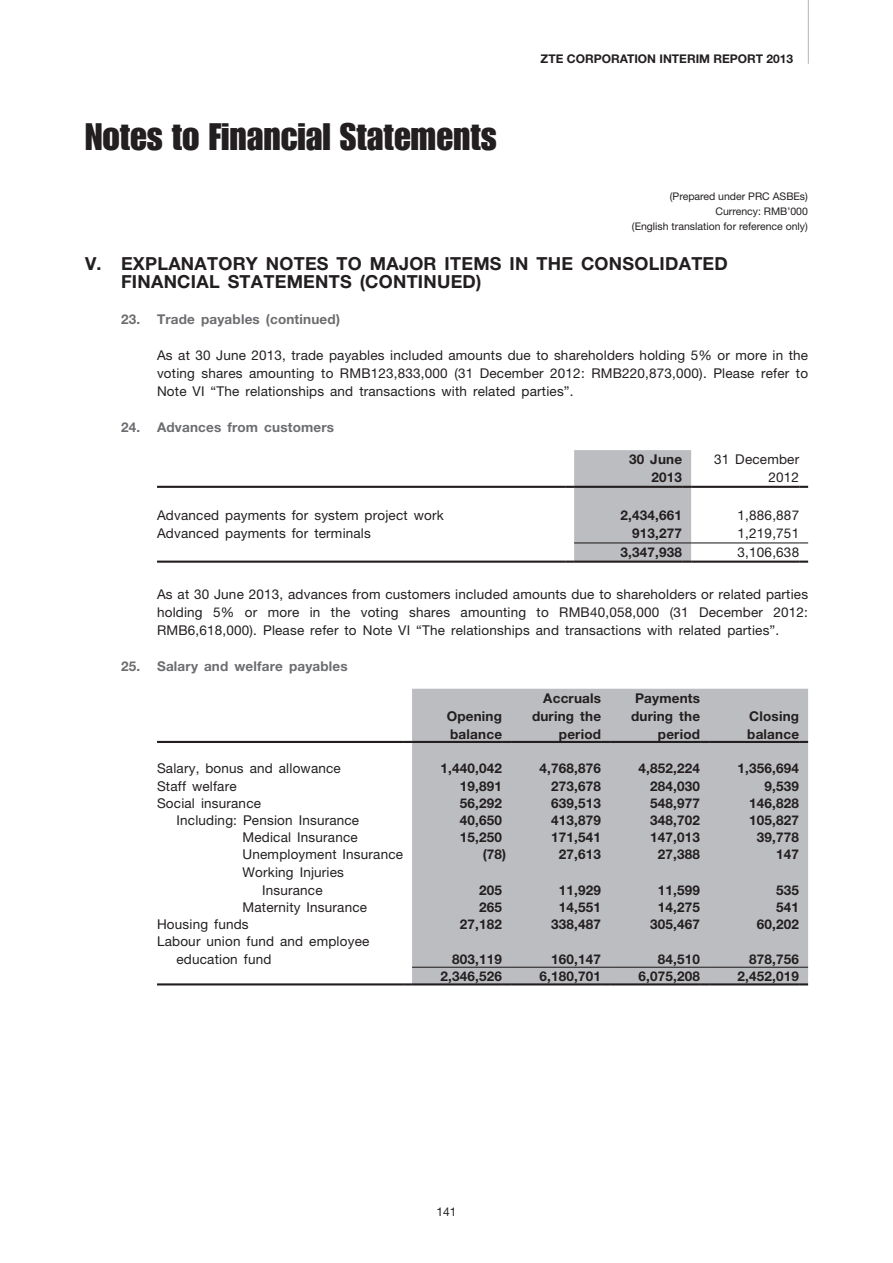
<style>
.page{position:relative;width:893px;height:1263px;background:#fff}
.page>*{position:absolute;margin:0;border:0;box-sizing:border-box;transform-origin:0 0}
.t1{font:37.5px "Impact LT Std";color:#231f20}
._03_H1{font:700 18px/18px "Helvetica Neue LT Std";letter-spacing:.015em;color:#231f20}
._13_____P4{font:13.5px/18px "Helvetica Neue LT Std";letter-spacing:.015em;color:#231f20;text-align:justify}
._31_table_tab_6pt{font:700 13.5px/18px "Helvetica Neue LT Std";letter-spacing:.015em;color:#231f20;text-align:right}
._15_Table_Stub{font:13.5px/18px "Helvetica Neue LT Std";letter-spacing:.015em;color:#231f20;text-align:center}
._04___H2{font:700 13.5px "Helvetica Neue LT Std";letter-spacing:.015em;color:#6c6d70}
._31_table_tab_6pt-2{font:13.5px/18px "Helvetica Neue LT Std";letter-spacing:.015em;color:#231f20;text-align:right}
.t2{font:700 12px "Helvetica Neue LT Std";color:#231f20}
.t3{font:12px "Helvetica Neue LT Std";color:#231f20}
.t4{font:10.5px/15px "Helvetica Neue LT Std";color:#231f20;text-align:right}
</style>
<div class="page">
<hr style="left:808px;top:0;width:1px;height:64px;background:#b2b3b7">
<hr style="left:157px;top:486px;width:408px;height:2px;background:#231f20">
<hr style="left:691px;top:486px;width:108px;height:2px;background:#231f20">
<svg style="left:799px;top:486px;width:9px;height:2px"></svg>
<hr style="left:157px;top:561px;width:408px;height:2px;background:#231f20">
<hr style="left:691px;top:561px;width:108px;height:2px;background:#231f20">
<svg style="left:799px;top:561px;width:9px;height:2px"></svg>
<svg style="left:565px;top:450px;width:126px;height:113px;background:#b9babd"></svg>
<hr style="left:691px;top:542px;width:108px;height:1px;background:#231f20">
<div style="left:412px;top:689px;width:396px;height:294px;background:#bcbdc0"></div>
<hr style="left:157px;top:741px;width:246px;height:2px;background:#231f20">
<svg style="left:403px;top:741px;width:9px;height:2px"></svg>
<hr style="left:412px;top:741px;width:90px;height:2px;background:#231f20">
<svg style="left:502px;top:741px;width:9px;height:2px"></svg>
<hr style="left:511px;top:741px;width:90px;height:2px;background:#231f20">
<svg style="left:601px;top:741px;width:9px;height:2px"></svg>
<hr style="left:610px;top:741px;width:90px;height:2px;background:#231f20">
<svg style="left:700px;top:741px;width:9px;height:2px"></svg>
<hr style="left:709px;top:741px;width:90px;height:2px;background:#231f20">
<svg style="left:799px;top:741px;width:9px;height:2px"></svg>
<hr style="left:157px;top:983px;width:246px;height:2px;background:#231f20">
<svg style="left:403px;top:983px;width:9px;height:2px"></svg>
<hr style="left:412px;top:983px;width:90px;height:2px;background:#231f20">
<svg style="left:502px;top:983px;width:9px;height:2px"></svg>
<hr style="left:511px;top:983px;width:90px;height:2px;background:#231f20">
<svg style="left:601px;top:983px;width:9px;height:2px"></svg>
<hr style="left:610px;top:983px;width:90px;height:2px;background:#231f20">
<svg style="left:700px;top:983px;width:9px;height:2px"></svg>
<hr style="left:709px;top:983px;width:90px;height:2px;background:#231f20">
<svg style="left:799px;top:983px;width:9px;height:2px"></svg>
<hr style="left:412px;top:967px;width:90px;height:1px;background:#231f20">
<hr style="left:511px;top:967px;width:90px;height:1px;background:#231f20">
<hr style="left:610px;top:967px;width:90px;height:1px;background:#231f20">
<hr style="left:709px;top:967px;width:90px;height:1px;background:#231f20">
<h1 class="t1" style="left:85px;top:115px;width:413px">Notes to Financial Statements</h1>
<p class="t2" style="left:541px;top:51px;width:254px">ZTE CORPORATION INTERIM REPORT 2013</p>
<p class="t4" style="left:632px;top:189px;width:177px">(Prepared under PRC ASBEs)<br>Currency: RMB’000<br>(English translation for reference only)</p>
<p class="_03_H1" style="left:121px;top:254px;width:608px;text-indent:-36px">V. EXPLANATORY NOTES TO MAJOR ITEMS IN THE CONSOLIDATED<br>FINANCIAL STATEMENTS (CONTINUED)</p>
<p class="_04___H2" style="left:121px;top:311px;width:220px">23. Trade payables (continued)</p>
<p class="_13_____P4" style="left:157px;top:346px;width:653px">As at 30 June 2013, trade payables included amounts due to shareholders holding 5% or more in the voting shares amounting to RMB123,833,000 (31 December 2012: RMB220,873,000). Please refer to Note VI “The relationships and transactions with related parties”.</p>
<p class="_04___H2" style="left:121px;top:419px;width:215px">24. Advances from customers</p>
<p class="_31_table_tab_6pt" style="left:629px;top:450px;width:55px">30 June<br>2013</p>
<p class="_31_table_tab_6pt-2" style="left:714px;top:450px;width:87px">31 December<br>2012</p>
<p class="_15_Table_Stub" style="left:157px;top:506px;width:288px">Advanced payments for system project work</p>
<p class="_31_table_tab_6pt" style="left:621px;top:506px;width:63px">2,434,661</p>
<p class="_31_table_tab_6pt-2" style="left:738px;top:506px;width:63px">1,886,887</p>
<p class="_15_Table_Stub" style="left:157px;top:524px;width:215px">Advanced payments for terminals</p>
<p class="_31_table_tab_6pt" style="left:632px;top:524px;width:51px">913,277</p>
<p class="_31_table_tab_6pt-2" style="left:738px;top:524px;width:63px">1,219,751</p>
<p class="_31_table_tab_6pt" style="left:621px;top:543px;width:63px">3,347,938</p>
<p class="_31_table_tab_6pt-2" style="left:738px;top:543px;width:63px">3,106,638</p>
<p class="_13_____P4" style="left:157px;top:585px;width:653px">As at 30 June 2013, advances from customers included amounts due to shareholders or related parties holding 5% or more in the voting shares amounting to RMB40,058,000 (31 December 2012:<br>RMB6,618,000). Please refer to Note VI “The relationships and transactions with related parties”.</p>
<p class="_04___H2" style="left:121px;top:657px;width:228px">25. Salary and welfare payables</p>
<p class="_31_table_tab_6pt" style="left:447px;top:707px;width:57px;text-align:left">Opening balance</p>
<p class="_31_table_tab_6pt" style="left:532px;top:689px;width:71px">Accruals during the period</p>
<p class="_31_table_tab_6pt" style="left:631px;top:689px;width:71px">Payments during the period</p>
<p class="_31_table_tab_6pt" style="left:747px;top:707px;width:53px;text-align:left">Closing balance</p>
<p class="_15_Table_Stub" style="left:157px;top:759px;width:185px">Salary, bonus and allowance</p>
<p class="_31_table_tab_6pt" style="left:440px;top:759px;width:63px">1,440,042</p>
<p class="_31_table_tab_6pt" style="left:539px;top:759px;width:63px">4,768,876</p>
<p class="_31_table_tab_6pt" style="left:638px;top:759px;width:63px">4,852,224</p>
<p class="_31_table_tab_6pt" style="left:737px;top:759px;width:63px">1,356,694</p>
<p class="_15_Table_Stub" style="left:157px;top:776px;width:81px">Staff welfare</p>
<p class="_31_table_tab_6pt" style="left:460px;top:776px;width:44px">19,891</p>
<p class="_31_table_tab_6pt" style="left:551px;top:776px;width:51px">273,678</p>
<p class="_31_table_tab_6pt" style="left:650px;top:776px;width:51px">284,030</p>
<p class="_31_table_tab_6pt" style="left:765px;top:776px;width:36px">9,539</p>
<p class="_15_Table_Stub" style="left:157px;top:794px;width:105px">Social insurance</p>
<p class="_31_table_tab_6pt" style="left:460px;top:794px;width:44px">56,292</p>
<p class="_31_table_tab_6pt" style="left:551px;top:794px;width:51px">639,513</p>
<p class="_31_table_tab_6pt" style="left:650px;top:794px;width:51px">548,977</p>
<p class="_31_table_tab_6pt" style="left:749px;top:794px;width:51px">146,828</p>
<p class="_15_Table_Stub" style="left:177px;top:811px;width:184px">Including: Pension Insurance</p>
<p class="_31_table_tab_6pt" style="left:460px;top:811px;width:44px">40,650</p>
<p class="_31_table_tab_6pt" style="left:551px;top:811px;width:51px">413,879</p>
<p class="_31_table_tab_6pt" style="left:650px;top:811px;width:51px">348,702</p>
<p class="_31_table_tab_6pt" style="left:749px;top:811px;width:51px">105,827</p>
<p class="_15_Table_Stub" style="left:243px;top:828px;width:117px">Medical Insurance</p>
<p class="_31_table_tab_6pt" style="left:460px;top:828px;width:44px">15,250</p>
<p class="_31_table_tab_6pt" style="left:551px;top:828px;width:51px">171,541</p>
<p class="_31_table_tab_6pt" style="left:650px;top:828px;width:51px">147,013</p>
<p class="_31_table_tab_6pt" style="left:757px;top:828px;width:44px">39,778</p>
<p class="_15_Table_Stub" style="left:243px;top:845px;width:162px">Unemployment Insurance</p>
<p class="_31_table_tab_6pt" style="left:483px;top:845px;width:25px">(78)</p>
<p class="_31_table_tab_6pt" style="left:559px;top:845px;width:44px">27,613</p>
<p class="_31_table_tab_6pt" style="left:658px;top:845px;width:44px">27,388</p>
<p class="_31_table_tab_6pt" style="left:776px;top:845px;width:24px">147</p>
<p class="_15_Table_Stub" style="left:243px;top:863px;width:103px">Working Injuries<br>Insurance</p>
<p class="_31_table_tab_6pt" style="left:479px;top:880px;width:24px">205</p>
<p class="_31_table_tab_6pt" style="left:559px;top:880px;width:44px">11,929</p>
<p class="_31_table_tab_6pt" style="left:658px;top:880px;width:44px">11,599</p>
<p class="_31_table_tab_6pt" style="left:776px;top:880px;width:24px">535</p>
<p class="_15_Table_Stub" style="left:243px;top:898px;width:126px">Maternity Insurance</p>
<p class="_31_table_tab_6pt" style="left:479px;top:898px;width:24px">265</p>
<p class="_31_table_tab_6pt" style="left:559px;top:898px;width:44px">14,551</p>
<p class="_31_table_tab_6pt" style="left:658px;top:898px;width:44px">14,275</p>
<p class="_31_table_tab_6pt" style="left:776px;top:898px;width:24px">541</p>
<p class="_15_Table_Stub" style="left:157px;top:915px;width:93px">Housing funds</p>
<p class="_31_table_tab_6pt" style="left:460px;top:915px;width:44px">27,182</p>
<p class="_31_table_tab_6pt" style="left:551px;top:915px;width:51px">338,487</p>
<p class="_31_table_tab_6pt" style="left:650px;top:915px;width:51px">305,467</p>
<p class="_31_table_tab_6pt" style="left:757px;top:915px;width:44px">60,202</p>
<p class="_15_Table_Stub" style="left:177px;top:932px;width:194px;text-align:left;text-indent:-20px">Labour union fund and employee education fund</p>
<p class="_31_table_tab_6pt" style="left:452px;top:950px;width:51px">803,119</p>
<p class="_31_table_tab_6pt" style="left:551px;top:950px;width:51px">160,147</p>
<p class="_31_table_tab_6pt" style="left:658px;top:950px;width:44px">84,510</p>
<p class="_31_table_tab_6pt" style="left:749px;top:950px;width:51px">878,756</p>
<p class="_31_table_tab_6pt" style="left:440px;top:967px;width:63px">2,346,526</p>
<p class="_31_table_tab_6pt" style="left:539px;top:967px;width:63px">6,180,701</p>
<p class="_31_table_tab_6pt" style="left:638px;top:967px;width:63px">6,075,208</p>
<p class="_31_table_tab_6pt" style="left:737px;top:967px;width:63px">2,452,019</p>
<p class="t3" style="left:436px;top:1205px;width:22px">141</p>
</div>
